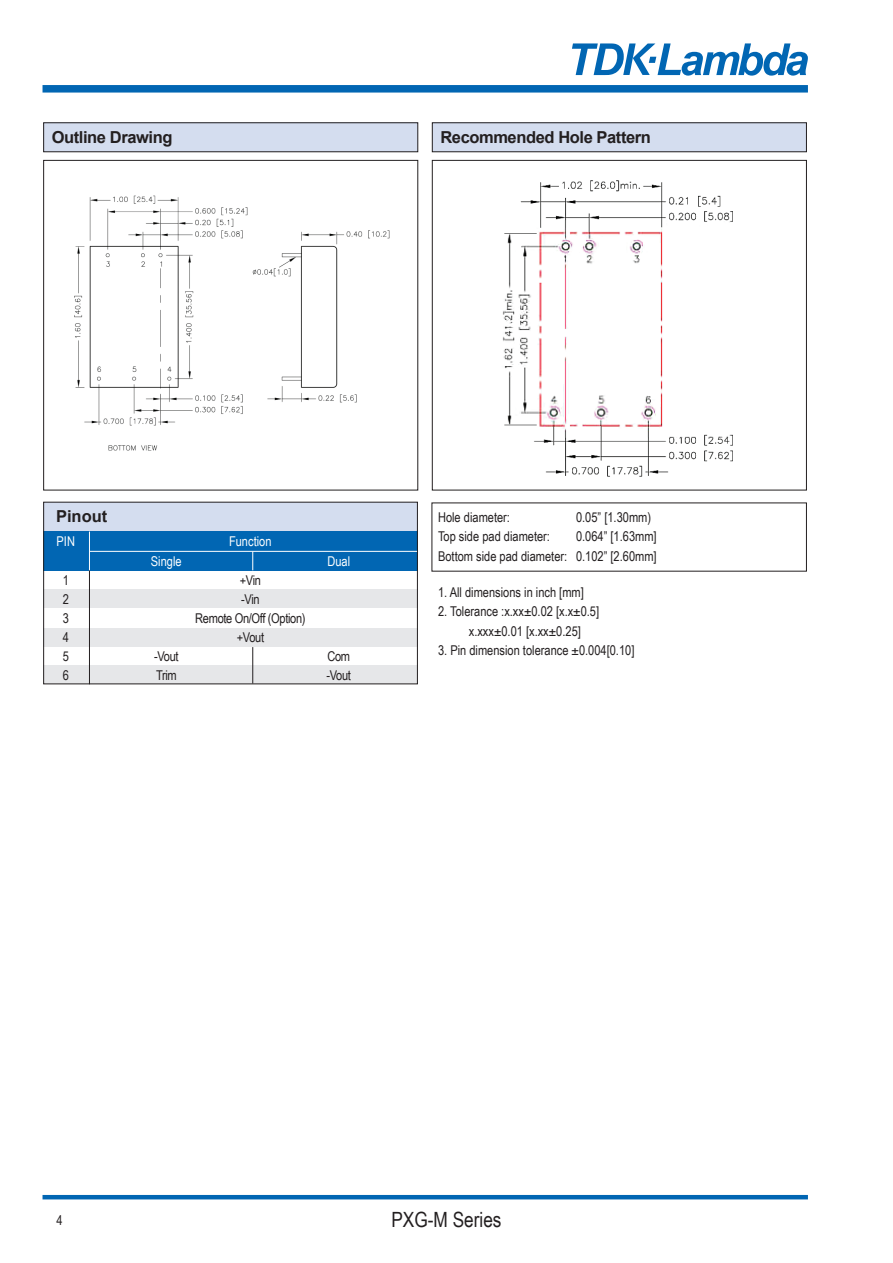
<style>
.page{position:relative;width:893px;height:1263px;background:#fff}
.page>*{position:absolute;margin:0;border:0;box-sizing:border-box;transform-origin:0 0}
.t1{font:21px "Arial Narrow";color:#231f20}
.t2{font:700 16.5px "Arial";letter-spacing:-.025em;color:#231f20}
.t3{font:13.5px "Arial Narrow";color:#231f20}
.t4{font:13.5px "Arial Narrow";color:#fff}
.t5{font:13.5px "Arial Narrow";letter-spacing:-.025em;color:#231f20}
</style>
<div class="page">
<div style="left:43px;top:85px;width:765px;height:8px;background:#0166b3"></div>
<svg style="left:572px;top:43px;width:236px;height:33px"></svg>
<hr style="left:43px;top:1195px;width:765px;height:4px;background:#0166b3">
<div style="left:43px;top:160px;width:375px;height:330px;border:1px solid #231f20"></div>
<div style="left:432px;top:160px;width:375px;height:330px;border:1px solid #231f20"></div>
<div style="left:43px;top:122px;width:374px;height:30px;background:#d4ddef"></div>
<div style="left:432px;top:122px;width:374px;height:30px;background:#d4ddef"></div>
<div style="left:43px;top:122px;width:375px;height:30px;border:1px solid #231f20"></div>
<div style="left:432px;top:122px;width:375px;height:30px;border:1px solid #231f20"></div>
<img style="left:74px;top:195px;width:316px;height:256px">
<img style="left:502px;top:180px;width:231px;height:297px">
<div style="left:43px;top:502px;width:375px;height:29px;background:#d4ddef"></div>
<div style="left:43px;top:531px;width:375px;height:40px;background:#0166b3"></div>
<div style="left:43px;top:589px;width:375px;height:19px;background:#e6e7e9"></div>
<div style="left:43px;top:628px;width:375px;height:19px;background:#e6e7e9"></div>
<div style="left:43px;top:665px;width:375px;height:19px;background:#e6e7e9"></div>
<div style="left:43px;top:502px;width:375px;height:182px;border:1px solid #231f20"></div>
<hr style="left:252px;top:647px;width:1px;height:36px;background:#231f20">
<hr style="left:89px;top:570px;width:1px;height:114px;background:#231f20">
<svg style="left:252px;top:552px;width:1px;height:18px"></svg>
<hr style="left:89px;top:531px;width:1px;height:39px;background:#fff">
<hr style="left:90px;top:551px;width:327px;height:1px;background:#fff">
<p class="t2" style="left:52px;top:125px;width:122px">Outline Drawing</p>
<p class="t2" style="left:440px;top:125px;width:212px">Recommended Hole Pattern</p>
<p class="t2" style="left:56px;top:505px;width:53px">Pinout</p>
<p class="t4" style="left:57px;top:531px;width:20px">PIN</p>
<p class="t4" style="left:229px;top:531px;width:44px">Function</p>
<p class="t4" style="left:151px;top:551px;width:32px">Single</p>
<p class="t4" style="left:327px;top:551px;width:24px">Dual</p>
<p class="t3" style="left:63px;top:570px;width:8px">1</p>
<p class="t3" style="left:240px;top:570px;width:23px">+Vin</p>
<p class="t3" style="left:63px;top:589px;width:8px">2</p>
<p class="t3" style="left:241px;top:589px;width:20px">-Vin</p>
<p class="t3" style="left:63px;top:608px;width:8px">3</p>
<p class="t5" style="left:195px;top:608px;width:112px">Remote On/Off (Option)</p>
<p class="t3" style="left:63px;top:627px;width:8px">4</p>
<p class="t3" style="left:237px;top:627px;width:29px">+Vout</p>
<p class="t3" style="left:63px;top:646px;width:8px">5</p>
<p class="t3" style="left:154px;top:646px;width:26px">-Vout</p>
<p class="t3" style="left:327px;top:646px;width:24px">Com</p>
<p class="t3" style="left:63px;top:665px;width:8px">6</p>
<p class="t3" style="left:156px;top:665px;width:22px">Trim</p>
<p class="t3" style="left:327px;top:665px;width:26px">-Vout</p>
<p class="t3" style="left:438px;top:507px;width:73px">Hole diameter:</p>
<p class="t3" style="left:576px;top:507px;width:77px">0.05” [1.30mm)</p>
<p class="t3" style="left:438px;top:526px;width:113px">Top side pad diameter:</p>
<p class="t3" style="left:576px;top:526px;width:82px">0.064” [1.63mm]</p>
<p class="t3" style="left:438px;top:546px;width:220px">Bottom side pad diameter: 0.102” [2.60mm]</p>
<p class="t3" style="left:438px;top:582px;width:147px">1. All dimensions in inch [mm]</p>
<p class="t3" style="left:438px;top:601px;width:163px">2. Tolerance :x.xx±0.02 [x.x±0.5]</p>
<p class="t3" style="left:469px;top:621px;width:114px">x.xxx±0.01 [x.xx±0.25]</p>
<p class="t3" style="left:438px;top:640px;width:198px">3. Pin dimension tolerance ±0.004[0.10]</p>
<p class="t3" style="left:56px;top:1210px;width:8px">4</p>
<p class="t1" style="left:391px;top:1204px;width:112px">PXG-M Series</p>
</div>
